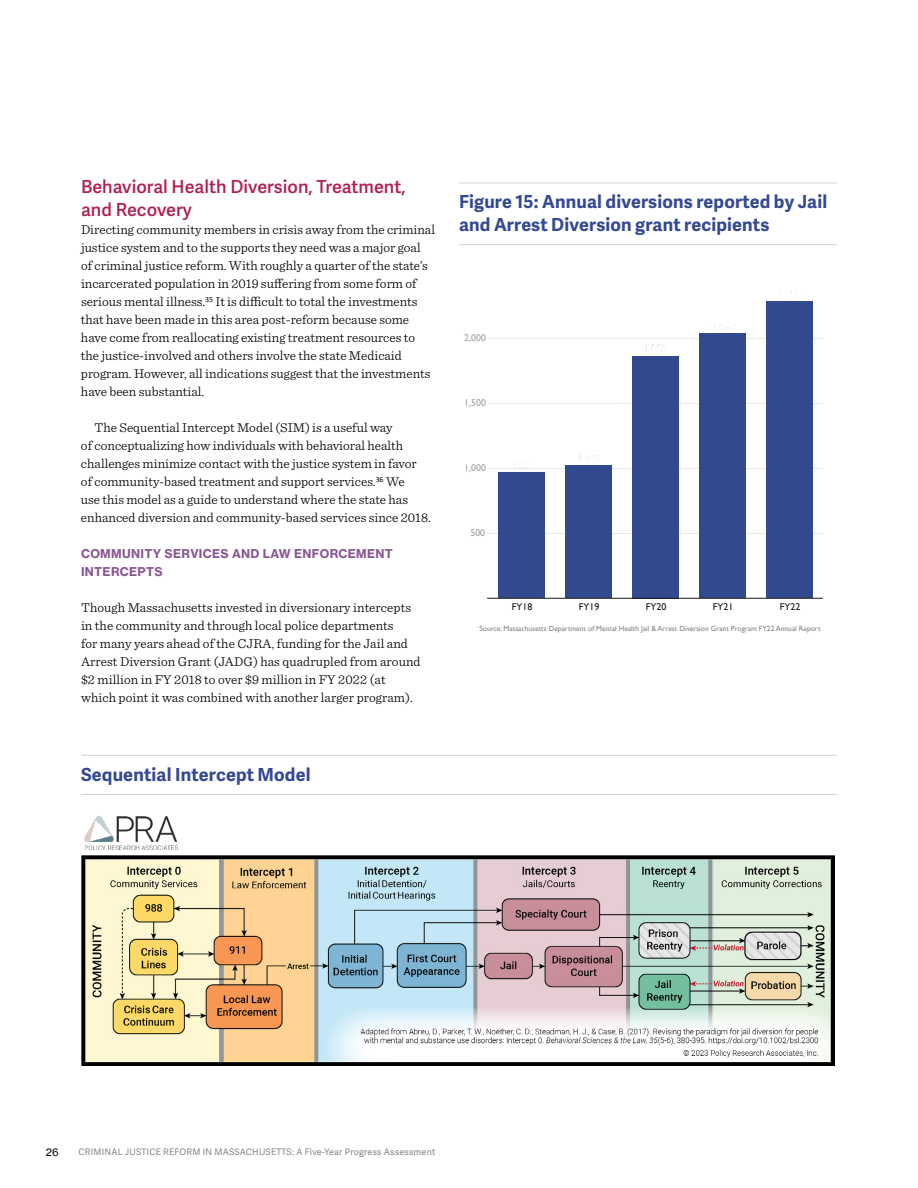
<style>
.page{position:relative;width:918px;height:1188px;background:#fff}
.page>*{position:absolute;margin:0;border:0;box-sizing:border-box;transform-origin:0 0}
.t1{font:700 18px/22.5px "Adelle Sans";letter-spacing:.01em;color:#354993}
.t2{font:18px/22.5px "Adelle Sans Sb";letter-spacing:.005em;color:#b01f53}
.t3{font:300 13.5px/18px "Sentinel";color:#000}
.t4{font:12px/18px "N Haas Grotesk TX Pro 75 Bd";letter-spacing:.025em;color:#875792}
.t5{font:10.5px "N Haas Grotesk TX Pro 55 Rg";color:#000}
.t6{font:9.9px "Gill Sans";color:#181818}
.t7{font:9.9px "Gill Sans";color:#a2a2a2}
.t8{font:9px "Adelle Sans";letter-spacing:.02em;color:#7d868c}
.t9{font:8.4px "Gill Sans";color:#888}
.t10{font:7.5px "Gill Sans";color:#808285}
</style>
<div class="page">
<hr style="left:81px;top:755px;width:756px;height:1px;background:#d1d3d4">
<hr style="left:81px;top:794px;width:756px;height:1px;background:#d1d3d4">
<img style="left:81px;top:816px;width:754px;height:250px">
<hr style="left:488px;top:533px;width:335px;height:1px;background:#e7e7e7">
<hr style="left:488px;top:468px;width:335px;height:1px;background:#e7e7e7">
<hr style="left:488px;top:403px;width:335px;height:1px;background:#e7e7e7">
<hr style="left:488px;top:338px;width:335px;height:1px;background:#e7e7e7">
<div style="left:498px;top:472px;width:47px;height:126px;background:#314a8e"></div>
<div style="left:565px;top:465px;width:47px;height:133px;background:#314a8e"></div>
<div style="left:632px;top:356px;width:47px;height:242px;background:#314a8e"></div>
<div style="left:699px;top:333px;width:47px;height:265px;background:#314a8e"></div>
<div style="left:766px;top:302px;width:47px;height:296px;background:#314a8e"></div>
<hr style="left:488px;top:598px;width:335px;height:1px;background:#181818">
<hr style="left:459px;top:183px;width:378px;height:1px;background:#d1d3d4">
<hr style="left:459px;top:244px;width:378px;height:1px;background:#d1d3d4">
<h1 class="t2" style="left:81px;top:175px;width:326px">Behavioral Health Diversion, Treatment, and Recovery</h1>
<p class="t3" style="left:81px;top:220px;width:356px">Directing community members in crisis away from the criminal justice system and to the supports they need was a major goal of criminal justice reform. With roughly a quarter of the state’s incarcerated population in 2019 suffering from some form of serious mental illness.<sup>35</sup> It is difficult to total the investments that have been made in this area post-reform because some have come from reallocating existing treatment resources to the justice-involved and others involve the state Medicaid program. However, all indications suggest that the investments have been substantial.</p>
<p class="t3" style="left:81px;top:418px;width:351px;text-indent:14px">The Sequential Intercept Model (SIM) is a useful way<br>of conceptualizing how individuals with behavioral health challenges minimize contact with the justice system in favor of community-based treatment and support services.<sup>36</sup> We<br>use this model as a guide to understand where the state has enhanced diversion and community-based services since 2018.</p>
<p class="t4" style="left:81px;top:545px;width:313px">COMMUNITY SERVICES AND LAW ENFORCEMENT<br>INTERCEPTS</p>
<p class="t3" style="left:81px;top:598px;width:341px">Though Massachusetts invested in diversionary intercepts in the community and through local police departments<br>for many years ahead of the CJRA, funding for the Jail and Arrest Diversion Grant (JADG) has quadrupled from around $2 million in FY 2018 to over $9 million in FY 2022 (at which point it was combined with another larger program).</p>
<h1 class="t1" style="left:459px;top:190px;width:370px">Figure 15: Annual diversions reported by Jail and Arrest Diversion grant recipients</h1>
<p class="t7" style="left:464px;top:332px;width:23px">2,000</p>
<p class="t7" style="left:464px;top:397px;width:23px">1,500</p>
<p class="t7" style="left:464px;top:462px;width:23px">1,000</p>
<p class="t7" style="left:470px;top:527px;width:16px">500</p>
<p class="t6" style="left:512px;top:601px;width:22px">FY18</p>
<p class="t6" style="left:579px;top:601px;width:22px">FY19</p>
<p class="t6" style="left:646px;top:601px;width:22px">FY20</p>
<p class="t6" style="left:713px;top:601px;width:22px">FY21</p>
<p class="t6" style="left:780px;top:601px;width:22px">FY22</p>
<p class="t9" style="left:463px;top:625px;width:360px">Source: Massachusetts Department of Health Jail &amp; Arrest Diversion Grant Program FY22 Annual Report.</p>
<p class="t10" style="left:480px;top:624px;width:343px">Source: Massachusetts Department of Mental Health Jail &amp; Arrest Diversion Grant Program FY22 Annual Report</p>
<h1 class="t1" style="left:81px;top:762px;width:231px">Sequential Intercept Model</h1>
<p class="t5" style="left:46px;top:1146px;width:14px">26</p>
<p class="t8" style="left:78px;top:1146px;width:359px">CRIMINAL JUSTICE REFORM IN MASSACHUSETTS: A Five-Year Progress Assessment</p>
</div>
